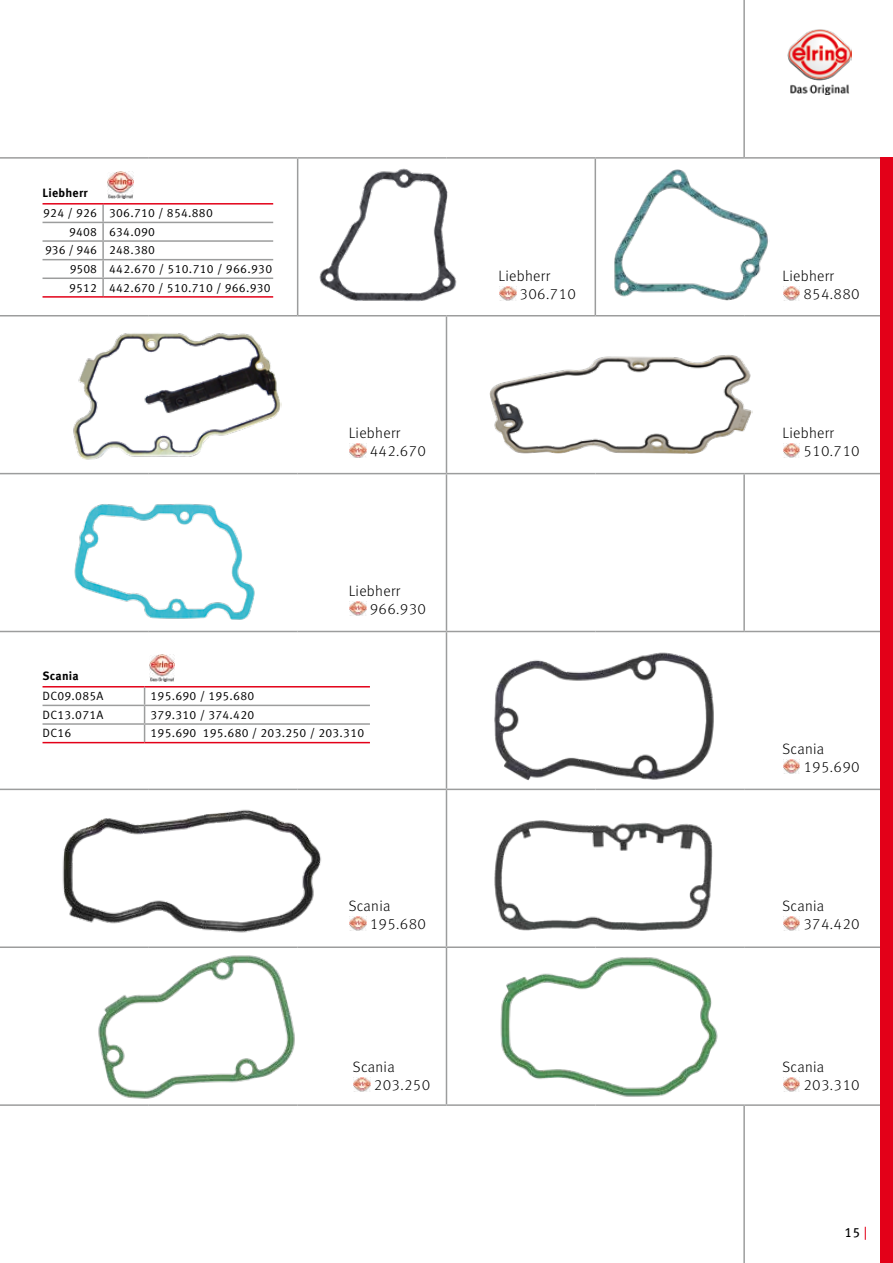
<style>
.page{position:relative;width:893px;height:1263px;background:#fff}
.page>*{position:absolute;margin:0;border:0;box-sizing:border-box;transform-origin:0 0}
.t1{font:300 15px/18px "Meta Pro";letter-spacing:.02em;color:#000}
.t2{font:13.5px "Meta Pro";color:#000}
.t3{font:12px "Meta Pro Norm";letter-spacing:.02em;color:#000}
.t4{font:700 12px "Meta Pro";letter-spacing:.02em;color:#000}
.s1{color:#e30018}
</style>
<div class="page">
<hr style="left:743px;top:0;width:2px;height:157px;background:#9c9d9d">
<hr style="left:744px;top:157px;width:149px;height:2px;background:#9c9d9d">
<hr style="left:0;top:1104px;width:149px;height:2px;background:#9c9d9d">
<hr style="left:149px;top:1104px;width:149px;height:2px;background:#9c9d9d">
<hr style="left:744px;top:1104px;width:149px;height:2px;background:#9c9d9d">
<hr style="left:743px;top:1106px;width:2px;height:157px;background:#9c9d9d">
<hr style="left:0;top:157px;width:149px;height:2px;background:#9c9d9d">
<hr style="left:298px;top:157px;width:148px;height:2px;background:#9c9d9d">
<hr style="left:595px;top:157px;width:149px;height:2px;background:#9c9d9d">
<hr style="left:149px;top:157px;width:149px;height:2px;background:#9c9d9d">
<hr style="left:446px;top:157px;width:149px;height:2px;background:#9c9d9d">
<hr style="left:743px;top:474px;width:2px;height:157px;background:#9c9d9d">
<hr style="left:149px;top:946px;width:149px;height:2px;background:#9c9d9d">
<hr style="left:446px;top:946px;width:149px;height:2px;background:#9c9d9d">
<hr style="left:595px;top:946px;width:149px;height:2px;background:#9c9d9d">
<hr style="left:298px;top:1104px;width:148px;height:2px;background:#9c9d9d">
<hr style="left:446px;top:1104px;width:149px;height:2px;background:#9c9d9d">
<hr style="left:595px;top:1104px;width:149px;height:2px;background:#9c9d9d">
<hr style="left:0;top:946px;width:149px;height:2px;background:#9c9d9d">
<hr style="left:0;top:315px;width:149px;height:1px;background:#9c9d9d">
<hr style="left:149px;top:315px;width:149px;height:1px;background:#9c9d9d">
<hr style="left:298px;top:315px;width:148px;height:1px;background:#9c9d9d">
<hr style="left:446px;top:315px;width:149px;height:1px;background:#9c9d9d">
<hr style="left:595px;top:315px;width:149px;height:1px;background:#9c9d9d">
<hr style="left:0;top:473px;width:149px;height:1px;background:#9c9d9d">
<hr style="left:149px;top:473px;width:149px;height:1px;background:#9c9d9d">
<hr style="left:298px;top:473px;width:148px;height:1px;background:#9c9d9d">
<hr style="left:446px;top:473px;width:149px;height:1px;background:#9c9d9d">
<hr style="left:595px;top:473px;width:149px;height:1px;background:#9c9d9d">
<hr style="left:0;top:631px;width:149px;height:1px;background:#9c9d9d">
<hr style="left:149px;top:631px;width:149px;height:1px;background:#9c9d9d">
<hr style="left:298px;top:631px;width:148px;height:1px;background:#9c9d9d">
<hr style="left:446px;top:631px;width:149px;height:1px;background:#9c9d9d">
<hr style="left:595px;top:631px;width:149px;height:1px;background:#9c9d9d">
<hr style="left:0;top:789px;width:149px;height:1px;background:#9c9d9d">
<hr style="left:149px;top:789px;width:149px;height:1px;background:#9c9d9d">
<hr style="left:298px;top:789px;width:148px;height:1px;background:#9c9d9d">
<hr style="left:446px;top:789px;width:149px;height:1px;background:#9c9d9d">
<hr style="left:595px;top:789px;width:149px;height:1px;background:#9c9d9d">
<hr style="left:298px;top:946px;width:148px;height:2px;background:#9c9d9d">
<hr style="left:744px;top:315px;width:149px;height:1px;background:#9c9d9d">
<hr style="left:744px;top:473px;width:149px;height:1px;background:#9c9d9d">
<hr style="left:446px;top:316px;width:1px;height:157px;background:#9c9d9d">
<hr style="left:446px;top:474px;width:1px;height:157px;background:#9c9d9d">
<hr style="left:446px;top:632px;width:1px;height:157px;background:#9c9d9d">
<hr style="left:446px;top:790px;width:1px;height:156px;background:#9c9d9d">
<hr style="left:446px;top:948px;width:1px;height:156px;background:#9c9d9d">
<hr style="left:744px;top:946px;width:149px;height:2px;background:#9c9d9d">
<hr style="left:744px;top:789px;width:149px;height:1px;background:#9c9d9d">
<hr style="left:744px;top:631px;width:149px;height:1px;background:#9c9d9d">
<hr style="left:297px;top:159px;width:1px;height:156px;background:#9c9d9d">
<hr style="left:595px;top:159px;width:1px;height:156px;background:#9c9d9d">
<img style="left:787px;top:29px;width:64px;height:65px">
<img style="left:319px;top:168px;width:138px;height:134px">
<img style="left:499px;top:286px;width:17px;height:14px">
<img style="left:73px;top:333px;width:209px;height:127px">
<img style="left:350px;top:444px;width:16px;height:14px">
<img style="left:74px;top:503px;width:181px;height:117px">
<img style="left:350px;top:601px;width:16px;height:14px">
<img style="left:614px;top:169px;width:154px;height:132px">
<img style="left:783px;top:287px;width:17px;height:14px">
<img style="left:489px;top:355px;width:263px;height:99px">
<img style="left:783px;top:443px;width:17px;height:15px">
<img style="left:62px;top:809px;width:260px;height:124px">
<img style="left:350px;top:916px;width:16px;height:15px">
<img style="left:494px;top:820px;width:219px;height:111px">
<img style="left:783px;top:916px;width:17px;height:15px">
<img style="left:783px;top:1077px;width:17px;height:14px">
<img style="left:98px;top:955px;width:197px;height:144px">
<img style="left:354px;top:1077px;width:16px;height:14px">
<img style="left:494px;top:652px;width:220px;height:129px">
<img style="left:783px;top:759px;width:17px;height:14px">
<hr style="left:43px;top:222px;width:60px;height:1px;background:#9c9d9d">
<hr style="left:103px;top:222px;width:170px;height:1px;background:#9c9d9d">
<svg style="left:102px;top:205px;width:2px;height:91px"></svg>
<hr style="left:43px;top:240px;width:60px;height:2px;background:#9c9d9d">
<hr style="left:103px;top:240px;width:170px;height:2px;background:#9c9d9d">
<hr style="left:43px;top:259px;width:60px;height:1px;background:#9c9d9d">
<hr style="left:103px;top:259px;width:170px;height:1px;background:#9c9d9d">
<hr style="left:43px;top:277px;width:60px;height:2px;background:#9c9d9d">
<hr style="left:103px;top:277px;width:170px;height:2px;background:#9c9d9d">
<hr style="left:43px;top:203px;width:60px;height:2px;background:#e30018">
<hr style="left:103px;top:203px;width:170px;height:2px;background:#e30018">
<hr style="left:43px;top:296px;width:60px;height:2px;background:#e30018">
<hr style="left:103px;top:296px;width:170px;height:2px;background:#e30018">
<img style="left:108px;top:172px;width:25px;height:26px">
<hr style="left:43px;top:705px;width:102px;height:1px;background:#9c9d9d">
<hr style="left:145px;top:705px;width:225px;height:1px;background:#9c9d9d">
<hr style="left:43px;top:723px;width:102px;height:2px;background:#9c9d9d">
<hr style="left:145px;top:723px;width:225px;height:2px;background:#9c9d9d">
<hr style="left:43px;top:686px;width:102px;height:1px;background:#e30018">
<hr style="left:145px;top:686px;width:225px;height:1px;background:#e30018">
<svg style="left:144px;top:687px;width:1px;height:55px"></svg>
<hr style="left:43px;top:742px;width:102px;height:1px;background:#e30018">
<hr style="left:145px;top:742px;width:225px;height:1px;background:#e30018">
<img style="left:149px;top:655px;width:26px;height:26px">
<div style="left:880px;top:157px;width:13px;height:1106px;background:#e30018"></div>
<img style="left:500px;top:957px;width:218px;height:140px">
<p class="t4" style="left:43px;top:184px;width:47px">Liebherr</p>
<p class="t3" style="left:43px;top:204px;width:171px">924 / 926 306.710 / 854.880</p>
<p class="t3" style="left:69px;top:222px;width:87px">9408 634.090</p>
<p class="t3" style="left:45px;top:241px;width:111px">936 / 946 248.380</p>
<p class="t3" style="left:70px;top:260px;width:204px">9508 442.670 / 510.710 / 966.930</p>
<p class="t3" style="left:69px;top:278px;width:203px">9512 442.670 / 510.710 / 966.930</p>
<p class="t1" style="left:370px;top:423px;width:58px;text-indent:-21px">Liebherr<br>442.670</p>
<p class="t1" style="left:370px;top:581px;width:58px;text-indent:-21px">Liebherr<br>966.930</p>
<p class="t4" style="left:43px;top:667px;width:38px">Scania</p>
<p class="t3" style="left:43px;top:687px;width:62px">DC09.085A</p>
<p class="t3" style="left:151px;top:687px;width:105px">195.690 / 195.680</p>
<p class="t3" style="left:43px;top:705px;width:62px">DC13.071A</p>
<p class="t3" style="left:151px;top:705px;width:105px">379.310 / 374.420</p>
<p class="t3" style="left:43px;top:724px;width:30px">DC16</p>
<p class="t3" style="left:151px;top:724px;width:215px">195.690 195.680 / 203.250 / 203.310</p>
<p class="t1" style="left:519px;top:266px;width:58px;text-indent:-21px">Liebherr<br>306.710</p>
<p class="t1" style="left:803px;top:266px;width:58px;text-indent:-21px">Liebherr<br>854.880</p>
<p class="t1" style="left:803px;top:423px;width:58px;text-indent:-21px">Liebherr<br>510.710</p>
<p class="t1" style="left:803px;top:739px;width:58px;text-indent:-21px">Scania<br>195.690</p>
<p class="t1" style="left:370px;top:896px;width:58px;text-indent:-21px">Scania<br>195.680</p>
<p class="t1" style="left:803px;top:896px;width:58px;text-indent:-21px">Scania<br>374.420</p>
<p class="t1" style="left:374px;top:1057px;width:58px;text-indent:-21px">Scania<br>203.250</p>
<p class="t1" style="left:803px;top:1057px;width:58px;text-indent:-21px">Scania<br>203.310</p>
<p class="t2" style="left:844px;top:1221px;width:24px">15 <span class="s1">|</span></p>
</div>
